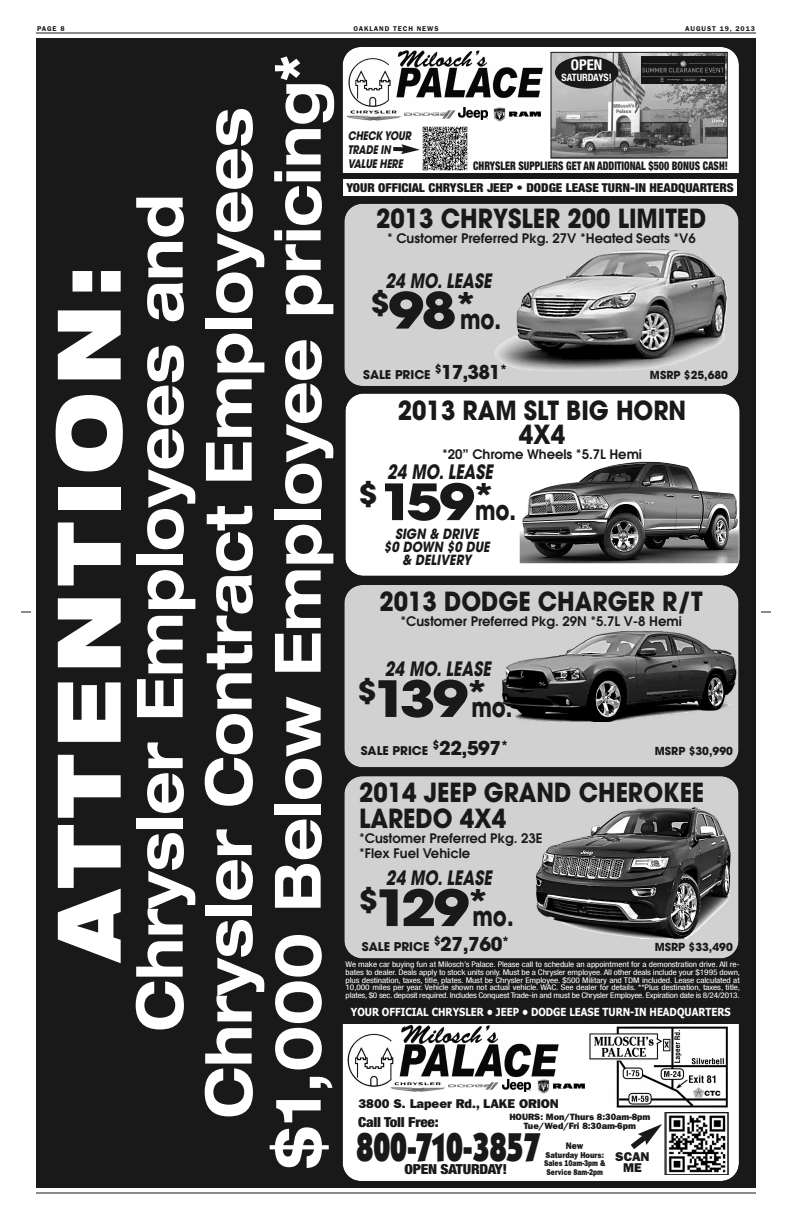
<style>
.page{position:relative;width:792px;height:1224px;background:#fff}
.page>*{position:absolute;margin:0;border:0;box-sizing:border-box;transform-origin:0 0}
.t1{font:88px "Helvetica Neue Black Ext+ZEGRPA";letter-spacing:.1em;color:#fff;scale:.89 1}
.t2{font:64px/69px "Helvetica Neue Bold Ext+VHHYWI";color:#fff;text-align:center;scale:.89 1}
.t3{font:49.6px "Avant Garde Bold+TVFBYT";letter-spacing:-.1em;color:#191919;scale:1.17 1}
.t4{font:40.5px "Itc Kabel Ultra+HOGANL";letter-spacing:-.02em;color:#191919;scale:.78 1}
.t5{font:29.8px "Avant Garde Bold+TVFBYT";color:#191919;scale:1.17 1}
.t6{font:26.7px "Avant Garde Bold+TVFBYT";color:#191919;scale:.79 1}
.t7{font:26.2px/24px "Avant Garde Bold+TVFBYT";color:#191919;text-align:center;scale:.89 1}
.t8{font:19.7px "Avant Garde Bold Obl+ZBNJZL";letter-spacing:.005em;color:#191919;scale:.79 1}
.t9{font:19px "Avant Garde Bold+TVFBYT";letter-spacing:-.025em;color:#191919}
.t10{font:14.8px "Helvetica Neue Bold Cond+JNMZYN";color:#fff}
.t11{font:14px/13px "Avant Garde Bold Obl+ZBNJZL";letter-spacing:.005em;color:#191919;text-align:center;scale:.87 1}
.t12{font:13.8px "Helvetica Neue Black Cond+HGZKYH";letter-spacing:-.015em;color:#191919;scale:1.1 1}
.t13{font:13.1px/15px "Avant Garde Demi+MPFDOL";color:#191919}
.t14{font:12.8px/11.7px "Franklin Gothic Heavy+ZAVQST";color:#191919;text-align:center}
.t15{font:12.3px "Helvetica Neue Condensed Black+RMPXEG";color:#191919;scale:1.06 1}
.t16{font:12px "Avant Garde Bold+TVFBYT";color:#191919}
.t17{font:11.9px "Helvetica Neue Condensed Black+RMPXEG";color:#191919;scale:.84 1}
.t18{font:11.7px/13.9px "Avant Garde Bold Obl+ZBNJZL";letter-spacing:-.02em;color:#191919;scale:.83 1}
.t19{font:11.2px "Tahoma Bold+CWVZOP";color:#fff;scale:.87 1}
.t20{font:11px "Avant Garde Bold+TVFBYT";color:#191919}
.t21{font:10.2px "Helvetica Neue Bold Cond+JNMZYN";letter-spacing:-.01em;color:#fff}
.t22{font:9.6px "Franklin Gothic Heavy+ZAVQST";color:#191919;scale:.89 1}
.t23{font:9.2px/9.2px "Franklin Gothic Heavy+ZAVQST";color:#191919;text-align:center}
.t24{font:8.5px/8.5px "Franklin Gothic Heavy+ZAVQST";color:#191919;scale:.89 1}
.t25{font:7.8px/7.8px "Helvetica Neue Condensed+RIUSUS";letter-spacing:-.02em;color:#fff;text-align:justify;scale:1.2 1}
.t26{font:600 7px "Franklin Gothic";letter-spacing:.125em;color:#191919}
.s1{font-size:49.6px}
</style>
<div class="page">
<hr style="left:36px;top:1193px;width:720px;height:1px;background:#191919">
<hr style="left:36px;top:33px;width:720px;height:1px;background:#191919">
<div style="left:36px;top:38px;width:720px;height:1150px;background:#191919"></div>
<div style="left:342px;top:47px;width:397px;height:1134px;background:#fff"></div>
<div style="left:337px;top:1009px;width:407px;height:15px;background:#191919"></div>
<img style="left:587px;top:1026px;width:143px;height:82px">
<img style="left:346px;top:1025px;width:214px;height:63px">
<div style="left:663px;top:1039px;width:7px;height:12px;border:1px solid #191919"></div>
<img style="left:347px;top:50px;width:198px;height:58px;border-radius:18px">
<img style="left:405px;top:111px;width:50px;height:7px">
<img style="left:552px;top:54px;width:174px;height:103px">
<div style="left:550px;top:52px;width:178px;height:107px;border:1px solid #191919"></div>
<div style="left:342px;top:173px;width:397px;height:845px;background:#191919"></div>
<img style="left:347px;top:110px;width:54px;height:11px">
<img style="left:458px;top:108px;width:29px;height:11px">
<img style="left:494px;top:108px;width:48px;height:14px">
<img style="left:449px;top:1082px;width:50px;height:8px">
<img style="left:391px;top:1082px;width:54px;height:11px">
<img style="left:502px;top:1080px;width:29px;height:11px">
<img style="left:537px;top:1079px;width:49px;height:14px">
<img style="left:664px;top:1112px;width:64px;height:62px">
<div style="left:344px;top:180px;width:393px;height:16px;background:#fff"></div>
<svg style="left:625px;top:1124px;width:37px;height:31px"></svg>
<img style="left:423px;top:126px;width:44px;height:44px">
<svg style="left:389px;top:144px;width:31px;height:10px"></svg>
<div style="left:344px;top:203px;width:395px;height:183px;background:#d1d1d1"></div>
<div style="left:344px;top:585px;width:395px;height:183px;background:#d1d1d1"></div>
<div style="left:344px;top:776px;width:395px;height:183px;background:#d1d1d1"></div>
<div style="left:345px;top:393px;width:395px;height:183px;background:#fff"></div>
<img style="left:520px;top:462px;width:219px;height:101px">
<img style="left:494px;top:249px;width:233px;height:123px">
<img style="left:536px;top:807px;width:194px;height:131px">
<img style="left:503px;top:631px;width:234px;height:91px">
<img style="left:642px;top:56px;width:82px;height:28px">
<div style="left:555px;top:56px;width:63px;height:33px;background:#191919;border-radius:50%"></div>
<p class="t26" style="left:37px;top:26px;width:29px">PAGE 8</p>
<p class="t26" style="left:353px;top:26px;width:87px">OAKLAND TECH NEWS</p>
<p class="t26" style="left:685px;top:26px;width:71px">AUGUST 19, 2013</p>
<h1 class="t1" style="left:55px;top:961px;width:783px;rotate:-90deg">ATTENTION:</h1>
<h2 class="t2" style="left:132px;top:1171px;width:1255px;rotate:-90deg">Chrysler Employees and<br>Chrysler Contract Employees $1,000 Below Employee pricing*</h2>
<h3 class="t18" style="left:348px;top:130px;width:78px">CHECK YOUR<br>TRADE IN<br>VALUE HERE</h3>
<h3 class="t10" style="left:571px;top:60px;width:33px">OPEN</h3>
<h3 class="t21" style="left:561px;top:73px;width:52px">SATURDAYS!</h3>
<h3 class="t17" style="left:473px;top:159px;width:305px">CHRYSLER SUPPLIERS GET AN ADDITIONAL $500 BONUS CASH!</h3>
<h3 class="t15" style="left:347px;top:180px;width:367px">YOUR OFFICIAL CHRYSLER JEEP • DODGE LEASE TURN-IN HEADQUARTERS</h3>
<h3 class="t7" style="left:376px;top:210px;width:373px">2013 CHRYSLER 200 LIMITED</h3>
<h3 class="t13" style="left:387px;top:232px;width:310px">* Customer Preferred Pkg. 27V *Heated Seats *V6</h3>
<h3 class="t8" style="left:386px;top:273px;width:135px">24 MO. LEASE</h3>
<h3 class="t5" style="left:370px;top:292px;width:94px">$<span class="s1">98</span>*</h3>
<h3 class="t6" style="left:460px;top:309px;width:54px">mo.</h3>
<h3 class="t16" style="left:363px;top:370px;width:69px">SALE PRICE</h3>
<h3 class="t9" style="left:435px;top:365px;width:74px"><sup>$</sup>17,381<sup>*</sup></h3>
<h3 class="t20" style="left:650px;top:371px;width:80px">MSRP $25,680</h3>
<h3 class="t7" style="left:398px;top:401px;width:326px">2013 RAM SLT BIG HORN<br>4X4</h3>
<h3 class="t13" style="left:442px;top:448px;width:202px">*20” Chrome Wheels *5.7L Hemi</h3>
<h3 class="t8" style="left:387px;top:465px;width:135px">24 MO. LEASE</h3>
<h3 class="t3" style="left:357px;top:483px;width:119px"><sup>$</sup>159<sup>*</sup></h3>
<h3 class="t6" style="left:475px;top:500px;width:54px">mo.</h3>
<h3 class="t11" style="left:384px;top:530px;width:123px">SIGN &amp; DRIVE<br>$0 DOWN $0 DUE &amp; DELIVERY</h3>
<h3 class="t7" style="left:379px;top:593px;width:365px">2013 DODGE CHARGER R/T</h3>
<h3 class="t13" style="left:400px;top:615px;width:283px">*Customer Preferred Pkg. 29N *5.7L V-8 Hemi</h3>
<h3 class="t8" style="left:385px;top:662px;width:135px">24 MO. LEASE</h3>
<h3 class="t3" style="left:357px;top:680px;width:114px"><sup>$</sup>139<sup>*</sup></h3>
<h3 class="t6" style="left:471px;top:697px;width:54px">mo.</h3>
<h3 class="t16" style="left:361px;top:746px;width:69px">SALE PRICE</h3>
<h3 class="t9" style="left:433px;top:741px;width:77px"><sup>$</sup>22,597<sup>*</sup></h3>
<h3 class="t20" style="left:655px;top:746px;width:80px">MSRP $30,990</h3>
<h3 class="t7" style="left:359px;top:783px;width:389px;line-height:26px;text-align:left">2014 JEEP GRAND CHEROKEE<br>LAREDO 4X4</h3>
<h3 class="t13" style="left:359px;top:832px;width:185px">*Customer Preferred Pkg. 23E *Flex Fuel Vehicle</h3>
<h3 class="t8" style="left:386px;top:871px;width:135px">24 MO. LEASE</h3>
<h3 class="t3" style="left:358px;top:889px;width:114px"><sup>$</sup>129<sup>*</sup></h3>
<h3 class="t6" style="left:473px;top:906px;width:54px">mo.</h3>
<h3 class="t16" style="left:362px;top:942px;width:69px">SALE PRICE</h3>
<h3 class="t9" style="left:434px;top:937px;width:77px"><sup>$</sup>27,760<sup>*</sup></h3>
<h3 class="t20" style="left:655px;top:943px;width:80px">MSRP $33,490</h3>
<p class="t25" style="left:346px;top:961px;width:330px">We make car buying fun at Milosch’s Palace. Please call to schedule an appointment for a demonstration drive. All re&shy;bates to dealer. Deals apply to stock units only. Must be a Chrysler employee. All other deals include your $1995 down, plus destination, taxes, title, plates. Must be Chrysler Employee. $500 Military and TDM included. Lease calculated at 10,000 miles per year. Vehicle shown not actual vehicle. WAC. See dealer for details. **Plus destination, taxes, title, plates, $0 sec. deposit required. Includes Conquest Trade-in and must be Chrysler Employee. Expiration date is 8/24/2013.</p>
<h3 class="t19" style="left:351px;top:1005px;width:438px">YOUR OFFICIAL CHRYSLER • JEEP • DODGE LEASE TURN-IN HEADQUARTERS</h3>
<h3 class="t14" style="left:359px;top:1098px;width:202px">3800 S. Lapeer Rd., LAKE ORION</h3>
<p class="t23" style="left:509px;top:1113px;width:143px">HOURS: Mon/Thurs 8:30am-8pm<br>Tue/Wed/Fri 8:30am-6pm</p>
<h3 class="t4" style="left:356px;top:1132px;width:238px">800-710-3857</h3>
<h3 class="t12" style="left:405px;top:1164px;width:95px">OPEN SATURDAY!</h3>
<h3 class="t12" style="left:358px;top:1118px;width:75px">Call Toll Free:</h3>
<p class="t22" style="left:566px;top:1143px;width:21px">New</p>
<p class="t24" style="left:544px;top:1151px;width:70px">Saturday Hours:<br>Sales 10am-3pm &amp;<br>Service 8am-2pm</p>
<h3 class="t14" style="left:615px;top:1152px;width:36px">SCAN<br>ME</h3>
</div>
